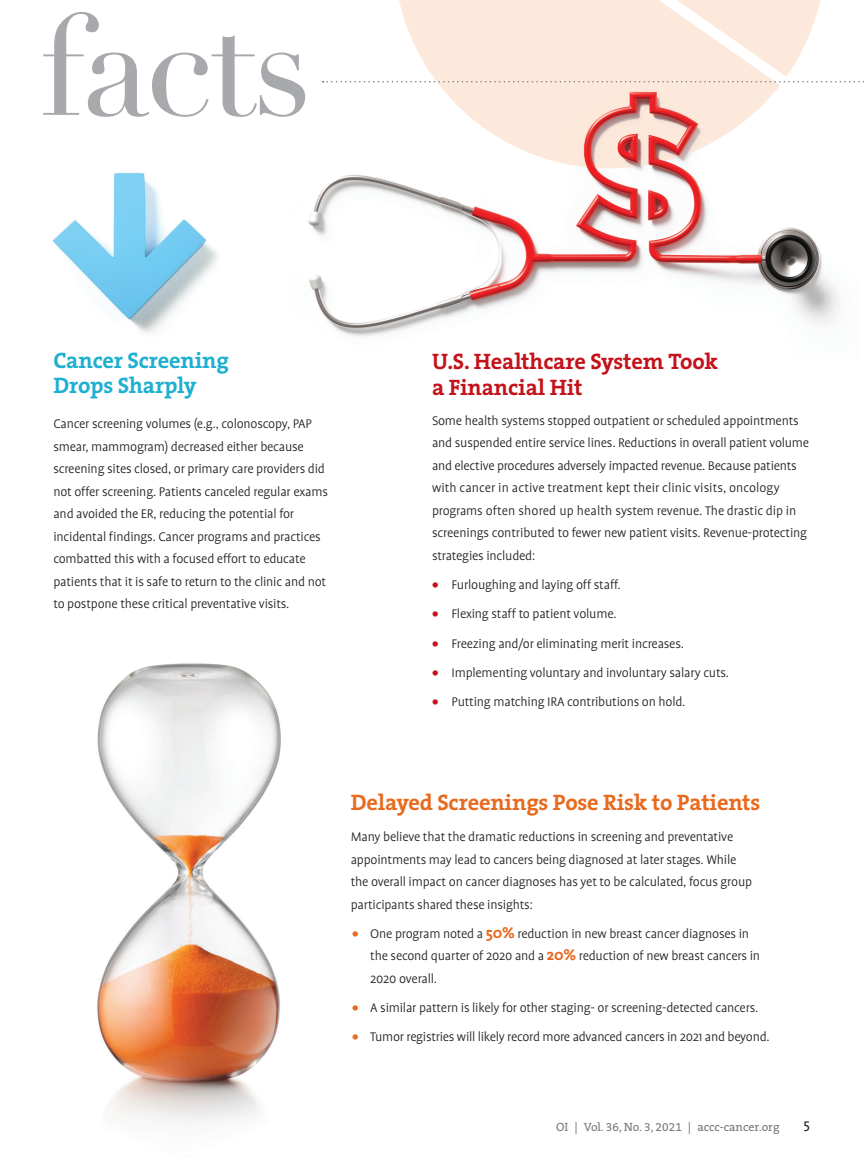
<style>
.page{position:relative;width:864px;height:1161px;background:#fff}
.page>*{position:absolute;margin:0;border:0;box-sizing:border-box;transform-origin:0 0}
.t1{font:141px "Didot";letter-spacing:-.03em;color:#a8a9ad}
.t2{font:700 22.5px/25.5px "The Serif";letter-spacing:-.01em;color:#c4121a}
.t3{font:700 22.5px "The Serif";letter-spacing:-.01em;color:#e86a1f}
.t4{font:700 22.5px/25.5px "The Serif";letter-spacing:-.01em;color:#1fafd0}
.t5{font:300 14.25px/22.5px "Profile";letter-spacing:-.015em;color:#231f20}
.t6{font:14.25px "The Serif Caps";color:#231f20}
.t7{font:12px "The Serif B W5 Plain";color:#76787b}
.s1{font-weight:900;font-size:13.8px;color:#c4121a}
.s2{font-weight:900;font-size:13.8px;color:#e86a1f}
.s3{font-family:"The Serif";font-weight:700;font-size:15.75px;color:#e86a1f}
</style>
<div class="page">
<img style="left:52px;top:172px;width:166px;height:162px">
<img style="left:97px;top:663px;width:184px;height:460px">
<img style="left:308px;top:81px;width:532px;height:256px">
<svg style="left:323px;top:0;width:541px;height:101px"></svg>
<h1 class="t1" style="left:39px;top:-19px;width:274px">facts</h1>
<h2 class="t4" style="left:53px;top:347px;width:177px">Cancer Screening<br>Drops Sharply</h2>
<p class="t5" style="left:53px;top:413px;width:276px">Cancer screening volumes (e.g., colonoscopy, PAP smear, mammogram) decreased either because screening sites closed, or primary care providers did not offer screening. Patients canceled regular exams and avoided the ER, reducing the potential for incidental findings. Cancer programs and practices combatted this with a focused effort to educate patients that it is safe to return to the clinic and not to postpone these critical preventative visits.</p>
<h2 class="t2" style="left:432px;top:348px;width:287px">U.S. Healthcare System Took a Financial Hit</h2>
<p class="t5" style="left:432px;top:409px;width:379px">Some health systems stopped outpatient or scheduled appointments and suspended entire service lines. Reductions in overall patient volume and elective procedures adversely impacted revenue. Because patients with cancer in active treatment kept their clinic visits, oncology programs often shored up health system revenue. The drastic dip in screenings contributed to fewer new patient visits. Revenue-protecting strategies included:</p>
<p class="t5" style="left:432px;top:574px;width:190px"><span class="s1">•</span> Furloughing and laying off staff.</p>
<p class="t5" style="left:432px;top:603px;width:186px"><span class="s1">•</span> Flexing staff to patient volume.</p>
<p class="t5" style="left:432px;top:632px;width:253px"><span class="s1">•</span> Freezing and/or eliminating merit increases.</p>
<p class="t5" style="left:432px;top:661px;width:299px"><span class="s1">•</span> Implementing voluntary and involuntary salary cuts.</p>
<p class="t5" style="left:432px;top:691px;width:255px"><span class="s1">•</span> Putting matching IRA contributions on hold.</p>
<h2 class="t3" style="left:351px;top:783px;width:411px">Delayed Screenings Pose Risk to Patients</h2>
<p class="t5" style="left:351px;top:826px;width:403px">Many believe that the dramatic reductions in screening and preventative appointments may lead to cancers being diagnosed at later stages. While the overall impact on cancer diagnoses has yet to be calculated, focus group participants shared these insights:</p>
<p class="t5" style="left:370px;top:922px;width:391px;text-indent:-18px"><span class="s2">•</span> One program noted a <span class="s3">50%</span> reduction in new breast cancer diagnoses in the second quarter of 2020 and a <span class="s3">20%</span> reduction of new breast cancers in<br>2020 overall.</p>
<p class="t5" style="left:352px;top:997px;width:408px"><span class="s2">•</span> A similar pattern is likely for other staging- or screening-detected cancers.</p>
<p class="t5" style="left:352px;top:1026px;width:419px"><span class="s2">•</span> Tumor registries will likely record more advanced cancers in 2021 and beyond.</p>
<p class="t7" style="left:556px;top:1119px;width:225px">OI | Vol. 36, No. 3, 2021 | accc-cancer.org</p>
<p class="t6" style="left:804px;top:1114px;width:8px">5</p>
</div>
